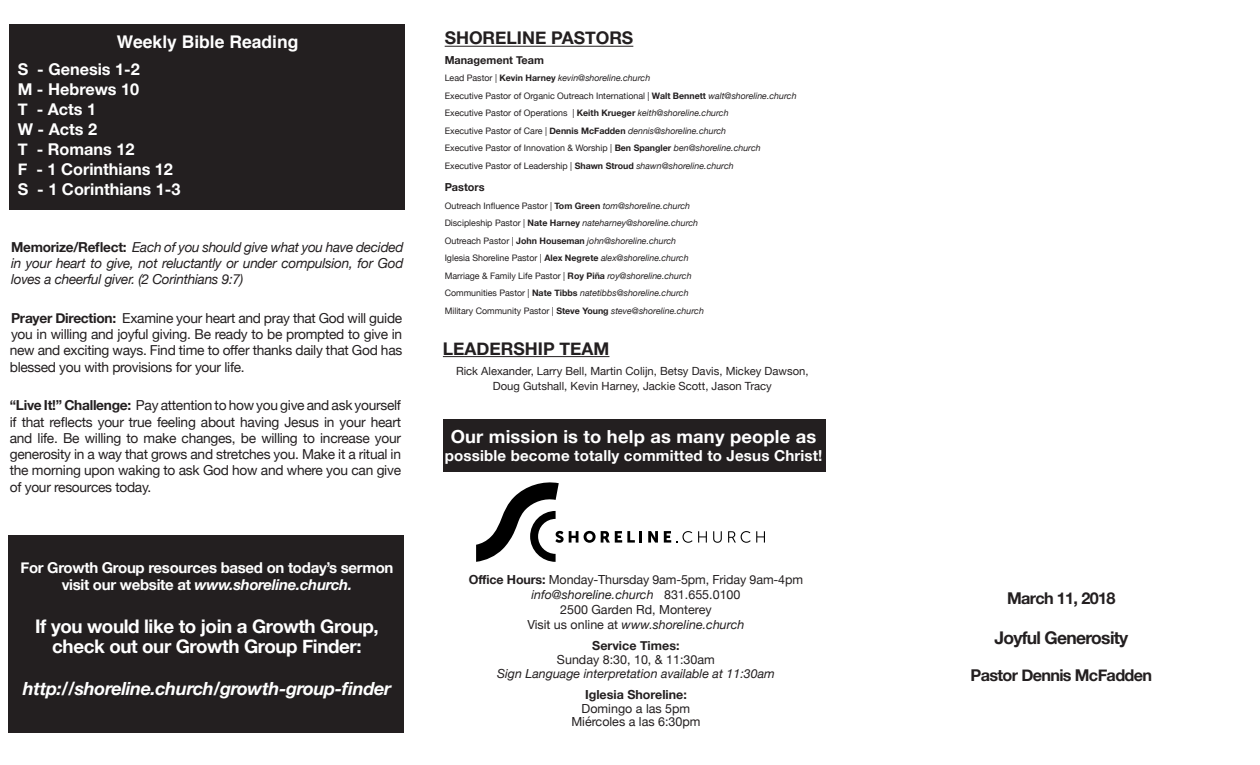
<style>
.page{position:relative;width:1260px;height:765px;background:#fff}
.page>*{position:absolute;margin:0;border:0;box-sizing:border-box;transform-origin:0 0}
.t1{font:700 18.75px "Helvetica Neue";letter-spacing:-.02em;color:#fff}
.t2{font:italic 700 18.12px "Helvetica Neue";letter-spacing:-.02em;color:#fff}
.t3{font:700 18px "Helvetica Neue";letter-spacing:.01em;color:#fff}
.t4{font:700 17.5px "Helvetica Neue";color:#231f20}
.t5{font:700 17.5px "Helvetica";color:#fff}
.t6{font:700 17.5px "Helvetica Neue";letter-spacing:-.04em;color:#231f20}
.t7{font:700 16.25px "Helvetica Neue";color:#fff}
.t8{font:700 16.25px "Helvetica Neue";letter-spacing:-.04em;color:#231f20}
.t9{font:700 15.12px "Helvetica Neue";letter-spacing:.01em;color:#fff}
.t10{font:700 15px "Helvetica Neue";letter-spacing:-.02em;color:#fff}
.t11{font:italic 700 15px "Helvetica Neue";letter-spacing:-.02em;color:#fff}
.t12{font:13.75px/16.2px "Helvetica Neue";letter-spacing:-.02em;color:#231f20;text-align:justify}
.t13{font:italic 13.75px/16.2px "Helvetica Neue";letter-spacing:-.02em;color:#231f20;text-align:justify}
.t14{font:12.5px "Helvetica Neue";color:#231f20}
.t15{font:italic 12.5px "Helvetica Neue";color:#231f20}
.t16{font:700 12.5px "Helvetica Neue";color:#231f20}
.t17{font:11.25px/15px "Helvetica Neue";color:#231f20;text-align:center}
.t18{font:700 11px "Helvetica Neue";color:#231f20}
.t19{font:9px/17.5px "Helvetica Neue";color:#231f20}
.t20{font:italic 9px "Helvetica Neue";color:#231f20}
.s1{font-weight:700;font-style:normal}
.s2{font-weight:700}
.s3{font-style:normal}
.s4{font-style:italic}
</style>
<div class="page">
<div style="left:9px;top:24px;width:396px;height:185px;background:#231f20"></div>
<div style="left:8px;top:535px;width:396px;height:198px;background:#231f20"></div>
<hr style="left:445px;top:46px;width:188px;height:1px;background:#231f20">
<hr style="left:443px;top:356px;width:166px;height:1px;background:#231f20">
<div style="left:443px;top:420px;width:382px;height:52px;background:#231f20"></div>
<svg style="left:584px;top:531px;width:58px;height:12px"></svg>
<svg style="left:648px;top:531px;width:10px;height:12px"></svg>
<svg style="left:664px;top:531px;width:43px;height:12px"></svg>
<svg style="left:713px;top:531px;width:9px;height:12px"></svg>
<svg style="left:728px;top:531px;width:37px;height:12px"></svg>
<svg style="left:476px;top:482px;width:102px;height:80px"></svg>
<p class="t5" style="left:117px;top:27px;width:183px">Weekly Bible Reading</p>
<p class="t7" style="left:18px;top:57px;width:124px">S - Genesis 1-2</p>
<p class="t7" style="left:18px;top:77px;width:123px">M - Hebrews 10</p>
<p class="t7" style="left:18px;top:97px;width:80px">T - Acts 1</p>
<p class="t7" style="left:18px;top:117px;width:81px">W - Acts 2</p>
<p class="t7" style="left:18px;top:137px;width:118px">T - Romans 12</p>
<p class="t7" style="left:18px;top:157px;width:157px">F - 1 Corinthians 12</p>
<p class="t7" style="left:18px;top:177px;width:164px">S - 1 Corinthians 1-3</p>
<p class="t13" style="left:11px;top:239px;width:394px"><span class="s1">Memorize/Reflect:</span> Each of you should give what you have decided in your heart to give, not reluctantly or under compulsion, for God loves a cheerful giver. (2 Corinthians 9:7)</p>
<p class="t12" style="left:10px;top:311px;width:394px"><span class="s2">Prayer Direction:</span> Examine your heart and pray that God will guide you in willing and joyful giving. Be ready to be prompted to give in new and exciting ways. Find time to offer thanks daily that God has blessed you with provisions for your life.</p>
<p class="t12" style="left:10px;top:398px;width:393px"><span class="s2">“Live It!” Challenge:</span> Pay attention to how you give and ask yourself</p>
<p class="t12" style="left:10px;top:414px;width:393px">if that reflects your true feeling about having Jesus in your heart and life. Be willing to make changes, be willing to increase your generosity in a way that grows and stretches you. Make it a ritual in the morning upon waking to ask God how and where you can give of your resources today.</p>
<p class="t10" style="left:20px;top:555px;width:375px">For Growth Group resources based on today’s sermon</p>
<p class="t11" style="left:62px;top:573px;width:292px"><span class="s3">visit our website at</span> www.shoreline.church.</p>
<p class="t1" style="left:35px;top:611px;width:345px">If you would like to join a Growth Group,</p>
<p class="t1" style="left:52px;top:631px;width:311px">check out our Growth Group Finder:</p>
<p class="t2" style="left:23px;top:674px;width:370px">http://shoreline.church/growth-group-finder</p>
<p class="t4" style="left:445px;top:25px;width:190px">SHORELINE PASTORS</p>
<p class="t18" style="left:445px;top:51px;width:101px">Management Team</p>
<p class="t19" style="left:445px;top:70px;width:353px">Lead Pastor | <span class="s2">Kevin Harney</span> <span class="s4">kevin@shoreline.church<br></span>Executive Pastor of Organic Outreach International | <span class="s2">Walt Bennett</span> <span class="s4">walt@shoreline.church</span></p>
<p class="t19" style="left:445px;top:105px;width:285px">Executive Pastor of Operations | <span class="s2">Keith Krueger</span> <span class="s4">keith@shoreline.church</span></p>
<p class="t20" style="left:445px;top:124px;width:283px"><span class="s3">Executive Pastor of Care |</span> <span class="s1">Dennis McFadden</span> dennis@shoreline.church</p>
<p class="t19" style="left:445px;top:140px;width:318px">Executive Pastor of Innovation &amp; Worship | <span class="s2">Ben Spangler</span> <span class="s4">ben@shoreline.church</span></p>
<p class="t19" style="left:445px;top:158px;width:291px">Executive Pastor of Leadership | <span class="s2">Shawn Stroud</span> <span class="s4">shawn@shoreline.church</span></p>
<p class="t18" style="left:445px;top:179px;width:42px">Pastors</p>
<p class="t19" style="left:445px;top:198px;width:247px">Outreach Influence Pastor | <span class="s2">Tom Green</span> <span class="s4">tom@shoreline.church</span></p>
<p class="t20" style="left:445px;top:217px;width:255px"><span class="s3">Discipleship Pastor |</span> <span class="s1">Nate Harney</span> nateharney@shoreline.church</p>
<p class="t20" style="left:445px;top:234px;width:233px"><span class="s3">Outreach Pastor</span> | <span class="s1">John Houseman</span> john@shoreline.church</p>
<p class="t19" style="left:445px;top:250px;width:245px">Iglesia Shoreline Pastor | <span class="s2">Alex Negrete</span> <span class="s4">alex@shoreline.church</span></p>
<p class="t19" style="left:445px;top:268px;width:248px">Marriage &amp; Family Life Pastor | <span class="s2">Roy Piña</span> <span class="s4">roy@shoreline.church</span></p>
<p class="t20" style="left:445px;top:287px;width:245px"><span class="s3">Communities Pastor |</span> <span class="s1">Nate Tibbs</span> natetibbs@shoreline.church</p>
<p class="t19" style="left:445px;top:303px;width:261px">Military Community Pastor | <span class="s2">Steve Young</span> <span class="s4">steve@shoreline.church</span></p>
<p class="t4" style="left:443px;top:335px;width:168px">LEADERSHIP TEAM</p>
<p class="t17" style="left:456px;top:364px;width:354px">Rick Alexander, Larry Bell, Martin Colijn, Betsy Davis, Mickey Dawson,<br>Doug Gutshall, Kevin Harney, Jackie Scott, Jason Tracy</p>
<p class="t3" style="left:451px;top:422px;width:367px">Our mission is to help as many people as</p>
<p class="t9" style="left:445px;top:444px;width:379px">possible become totally committed to Jesus Christ!</p>
<p class="t14" style="left:469px;top:570px;width:336px"><span class="s2">Office Hours:</span> Monday-Thursday 9am-5pm, Friday 9am-4pm</p>
<p class="t15" style="left:531px;top:585px;width:211px">info@shoreline.church <span class="s3">831.655.0100</span></p>
<p class="t14" style="left:560px;top:600px;width:153px">2500 Garden Rd, Monterey</p>
<p class="t15" style="left:527px;top:615px;width:219px"><span class="s3">Visit us online at</span> www.shoreline.church</p>
<p class="t16" style="left:592px;top:636px;width:89px">Service Times:</p>
<p class="t14" style="left:557px;top:650px;width:159px">Sunday 8:30, 10, &amp; 11:30am</p>
<p class="t15" style="left:497px;top:664px;width:279px">Sign Language interpretation available at 11:30am</p>
<p class="t16" style="left:585px;top:685px;width:103px">Iglesia Shoreline:</p>
<p class="t14" style="left:582px;top:699px;width:110px">Domingo a las 5pm</p>
<p class="t14" style="left:571px;top:713px;width:131px">Miércoles a las 6:30pm</p>
<p class="t8" style="left:1007px;top:585px;width:110px">March 11, 2018</p>
<p class="t6" style="left:994px;top:624px;width:135px">Joyful Generosity</p>
<p class="t8" style="left:971px;top:663px;width:183px">Pastor Dennis McFadden</p>
</div>
